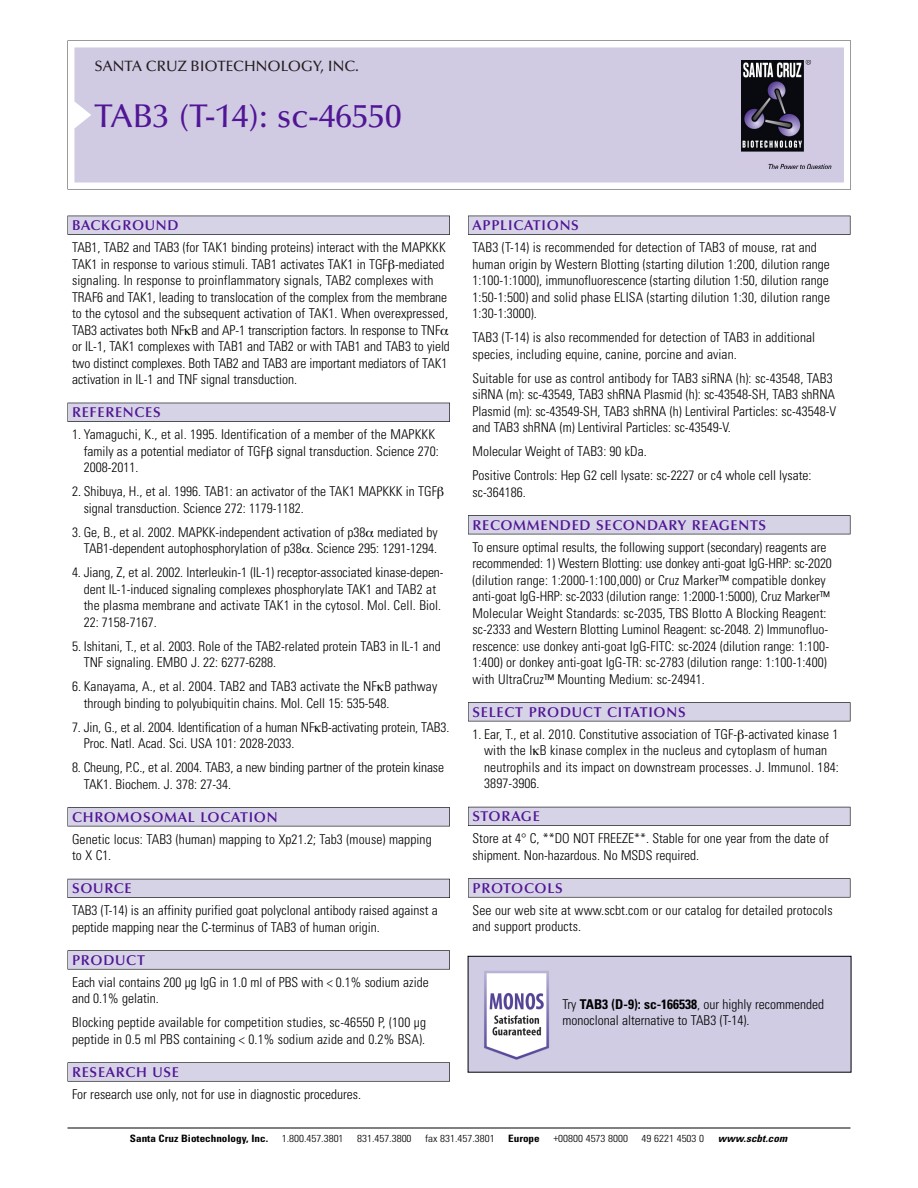
<style>
.page{position:relative;width:918px;height:1188px;background:#fff}
.page>*{position:absolute;margin:0;border:0;box-sizing:border-box;transform-origin:0 0}
.t1{font:500 33px "Optima";color:#511695}
.t2{font:500 15px "Optima";color:#231f20}
.t3{font:600 14.25px "Optima";letter-spacing:.05em;color:#511695}
.t4{font:300 condensed 13.5px/16.5px "Univers";color:#000}
.t5{font:300 condensed 10.2px "Univers";color:#000;scale:1.1 1}
.t6{font:700 condensed 10.2px "Univers";color:#000;scale:1.1 1}
.t7{font:italic 700 condensed 10.2px "Univers";letter-spacing:.005em;color:#000;scale:1.1 1}
.s1{font-weight:700}
</style>
<div class="page">
<svg style="left:68px;top:40px;width:783px;height:149px"></svg>
<div style="left:74px;top:47px;width:770px;height:135px;background:#d1cae3"></div>
<img style="left:741px;top:60px;width:90px;height:108px">
<div style="left:68px;top:216px;width:382px;height:19px;background:#525155"></div>
<div style="left:68px;top:216px;width:381px;height:18px;background:#d7d3e7"></div>
<div style="left:68px;top:403px;width:382px;height:19px;background:#515055"></div>
<div style="left:68px;top:403px;width:381px;height:18px;background:#d7d3e7"></div>
<div style="left:68px;top:807px;width:382px;height:19px;background:#545357"></div>
<div style="left:68px;top:808px;width:381px;height:18px;background:#d7d3e7"></div>
<div style="left:68px;top:879px;width:382px;height:19px;background:#54535a"></div>
<div style="left:68px;top:879px;width:381px;height:18px;background:#d7d3e7"></div>
<svg style="left:68px;top:950px;width:382px;height:20px"></svg>
<div style="left:68px;top:951px;width:381px;height:18px;background:#d7d3e7"></div>
<div style="left:68px;top:1062px;width:382px;height:20px;background:#626263"></div>
<div style="left:68px;top:1063px;width:381px;height:18px;background:#d7d3e7"></div>
<div style="left:468px;top:216px;width:382px;height:19px;background:#525155"></div>
<div style="left:468px;top:216px;width:382px;height:18px;background:#d7d3e7"></div>
<div style="left:468px;top:515px;width:382px;height:19px;background:#525155"></div>
<div style="left:468px;top:516px;width:382px;height:18px;background:#d7d3e7"></div>
<div style="left:468px;top:702px;width:382px;height:19px;background:#545357"></div>
<div style="left:468px;top:703px;width:382px;height:18px;background:#d7d3e7"></div>
<div style="left:468px;top:807px;width:382px;height:19px;background:#54535a"></div>
<div style="left:468px;top:807px;width:382px;height:18px;background:#d7d3e7"></div>
<svg style="left:468px;top:878px;width:382px;height:20px"></svg>
<div style="left:468px;top:879px;width:382px;height:18px;background:#d7d3e7"></div>
<hr style="left:68px;top:1128px;width:782px;height:1px;background:#000">
<img style="left:470px;top:958px;width:379px;height:113px">
<div style="left:468px;top:956px;width:383px;height:117px;border:1px solid #000"></div>
<p class="t2" style="left:94px;top:61px;width:266px">SANTA CRUZ BIOTECHNOLOGY, INC.</p>
<h1 class="t1" style="left:94px;top:103px;width:309px">TAB3 (T-14): sc-46550</h1>
<p class="t3" style="left:72px;top:219px;width:108px">BACKGROUND</p>
<p class="t4" style="left:72px;top:240px;width:379px">TAB1, TAB2 and TAB3 (for TAK1 binding proteins) interact with the MAPKKK TAK1 in response to various stimuli. TAB1 activates TAK1 in TGF -mediated signaling. In response to proinflammatory signals, TAB2 complexes with TRAF6 and TAK1, leading to translocation of the complex from the membrane to the cytosol and the subsequent activation of TAK1. When overexpressed, TAB3 activates both NF B and AP-1 transcription factors. In response to TNF or IL-1, TAK1 complexes with TAB1 and TAB2 or with TAB1 and TAB3 to yield two distinct complexes. Both TAB2 and TAB3 are important mediators of TAK1 activation in IL-1 and TNF signal transduction.</p>
<p class="t3" style="left:72px;top:407px;width:90px">REFERENCES</p>
<p class="t4" style="left:84px;top:427px;width:357px;text-indent:-12px">1. Yamaguchi, K., et al. 1995. Identification of a member of the MAPKKK family as a potential mediator of TGF signal transduction. Science 270:<br>2008-2011.</p>
<p class="t4" style="left:84px;top:484px;width:355px;text-indent:-12px">2. Shibuya, H., et al. 1996. TAB1: an activator of the TAK1 MAPKKK in TGF signal transduction. Science 272: 1179-1182.</p>
<p class="t4" style="left:72px;top:525px;width:367px;text-align:right">3. Ge, B., et al. 2002. MAPKK-independent activation of p38 mediated by<br>TAB1-dependent autophosphorylation of p38 . Science 295: 1291-1294.</p>
<p class="t4" style="left:84px;top:565px;width:361px;text-indent:-12px">4. Jiang, Z, et al. 2002. Interleukin-1 (IL-1) receptor-associated kinase-depen&shy;dent IL-1-induced signaling complexes phosphorylate TAK1 and TAB2 at the plasma membrane and activate TAK1 in the cytosol. Mol. Cell. Biol.<br>22: 7158-7167.</p>
<p class="t4" style="left:84px;top:639px;width:359px;text-indent:-12px">5. Ishitani, T., et al. 2003. Role of the TAB2-related protein TAB3 in IL-1 and<br>TNF signaling. EMBO J. 22: 6277-6288.</p>
<p class="t4" style="left:84px;top:679px;width:355px;text-indent:-12px">6. Kanayama, A., et al. 2004. TAB2 and TAB3 activate the NF B pathway through binding to polyubiquitin chains. Mol. Cell 15: 535-548.</p>
<p class="t4" style="left:84px;top:720px;width:367px;text-indent:-12px">7. Jin, G., et al. 2004. Identification of a human NF B-activating protein, TAB3.<br>Proc. Natl. Acad. Sci. USA 101: 2028-2033.</p>
<p class="t4" style="left:84px;top:760px;width:362px;text-indent:-12px">8. Cheung, P.C., et al. 2004. TAB3, a new binding partner of the protein kinase<br>TAK1. Biochem. J. 378: 27-34.</p>
<p class="t3" style="left:72px;top:811px;width:207px">CHROMOSOMAL LOCATION</p>
<p class="t4" style="left:72px;top:832px;width:361px">Genetic locus: TAB3 (human) mapping to Xp21.2; Tab3 (mouse) mapping to X C1.</p>
<p class="t3" style="left:72px;top:883px;width:61px">SOURCE</p>
<p class="t4" style="left:72px;top:903px;width:367px">TAB3 (T-14) is an affinity purified goat polyclonal antibody raised against a peptide mapping near the C-terminus of TAB3 of human origin.</p>
<p class="t3" style="left:72px;top:954px;width:74px">PRODUCT</p>
<p class="t4" style="left:72px;top:975px;width:358px">Each vial contains 200 µg IgG in 1.0 ml of PBS with &lt; 0.1% sodium azide and 0.1% gelatin.</p>
<p class="t4" style="left:72px;top:1015px;width:356px">Blocking peptide available for competition studies, sc-46550 P, (100 µg peptide in 0.5 ml PBS containing &lt; 0.1% sodium azide and 0.2% BSA).</p>
<p class="t3" style="left:72px;top:1066px;width:109px">RESEARCH USE</p>
<p class="t4" style="left:72px;top:1087px;width:290px">For research use only, not for use in diagnostic procedures.</p>
<p class="t3" style="left:473px;top:219px;width:108px">APPLICATIONS</p>
<p class="t4" style="left:473px;top:240px;width:359px">TAB3 (T-14) is recommended for detection of TAB3 of mouse, rat and human origin by Western Blotting (starting dilution 1:200, dilution range 1:100-1:1000), immunofluorescence (starting dilution 1:50, dilution range 1:50-1:500) and solid phase ELISA (starting dilution 1:30, dilution range 1:30-1:3000).</p>
<p class="t4" style="left:473px;top:330px;width:344px">TAB3 (T-14) is also recommended for detection of TAB3 in additional species, including equine, canine, porcine and avian.</p>
<p class="t4" style="left:473px;top:371px;width:365px">Suitable for use as control antibody for TAB3 siRNA (h): sc-43548, TAB3 siRNA (m): sc-43549, TAB3 shRNA Plasmid (h): sc-43548-SH, TAB3 shRNA Plasmid (m): sc-43549-SH, TAB3 shRNA (h) Lentiviral Particles: sc-43548-V and TAB3 shRNA (m) Lentiviral Particles: sc-43549-V.</p>
<p class="t4" style="left:473px;top:440px;width:341px;line-height:24px">Molecular Weight of TAB3: 90 kDa.<br>Positive Controls: Hep G2 cell lysate: sc-2227 or c4 whole cell lysate:</p>
<p class="t4" style="left:473px;top:485px;width:55px">sc-364186.</p>
<p class="t3" style="left:473px;top:519px;width:295px">RECOMMENDED SECONDARY REAGENTS</p>
<p class="t4" style="left:473px;top:540px;width:361px">To ensure optimal results, the following support (secondary) reagents are recommended: 1) Western Blotting: use donkey anti-goat IgG-HRP: sc-2020 (dilution range: 1:2000-1:100,000) or Cruz Marker™ compatible donkey anti-goat IgG-HRP: sc-2033 (dilution range: 1:2000-1:5000), Cruz Marker™ Molecular Weight Standards: sc-2035, TBS Blotto A Blocking Reagent: sc-2333 and Western Blotting Luminol Reagent: sc-2048. 2) Immunofluo&shy;rescence: use donkey anti-goat IgG-FITC: sc-2024 (dilution range: 1:100- 1:400) or donkey anti-goat IgG-TR: sc-2783 (dilution range: 1:100-1:400) with UltraCruz™ Mounting Medium: sc-24941.</p>
<p class="t3" style="left:473px;top:706px;width:215px">SELECT PRODUCT CITATIONS</p>
<p class="t4" style="left:484px;top:727px;width:356px;text-indent:-12px">1. Ear, T., et al. 2010. Constitutive association of TGF- -activated kinase 1 with the I B kinase complex in the nucleus and cytoplasm of human neutrophils and its impact on downstream processes. J. Immunol. 184:<br>3897-3906.</p>
<p class="t3" style="left:473px;top:811px;width:69px">STORAGE</p>
<p class="t4" style="left:473px;top:831px;width:358px">Store at 4° C, **DO NOT FREEZE**. Stable for one year from the date of shipment. Non-hazardous. No MSDS required.</p>
<p class="t3" style="left:473px;top:882px;width:92px">PROTOCOLS</p>
<p class="t4" style="left:473px;top:903px;width:362px">See our web site at www.scbt.com or our catalog for detailed protocols and support products.</p>
<p class="t4" style="left:563px;top:997px;width:263px">Try <span class="s1">TAB3 (D-9): sc-166538</span>, our highly recommended monoclonal alternative to TAB3 (T-14).</p>
<p class="t6" style="left:130px;top:1135px;width:127px">Santa Cruz Biotechnology, Inc.</p>
<p class="t5" style="left:282px;top:1135px;width:58px">1.800.457.3801</p>
<p class="t5" style="left:357px;top:1135px;width:51px">831.457.3800</p>
<p class="t5" style="left:425px;top:1135px;width:65px">fax 831.457.3801</p>
<p class="t6" style="left:508px;top:1135px;width:30px">Europe</p>
<p class="t5" style="left:553px;top:1135px;width:69px">+00800 4573 8000</p>
<p class="t5" style="left:642px;top:1135px;width:58px">49 6221 4503 0</p>
<p class="t7" style="left:718px;top:1135px;width:64px">www.scbt.com</p>
</div>
